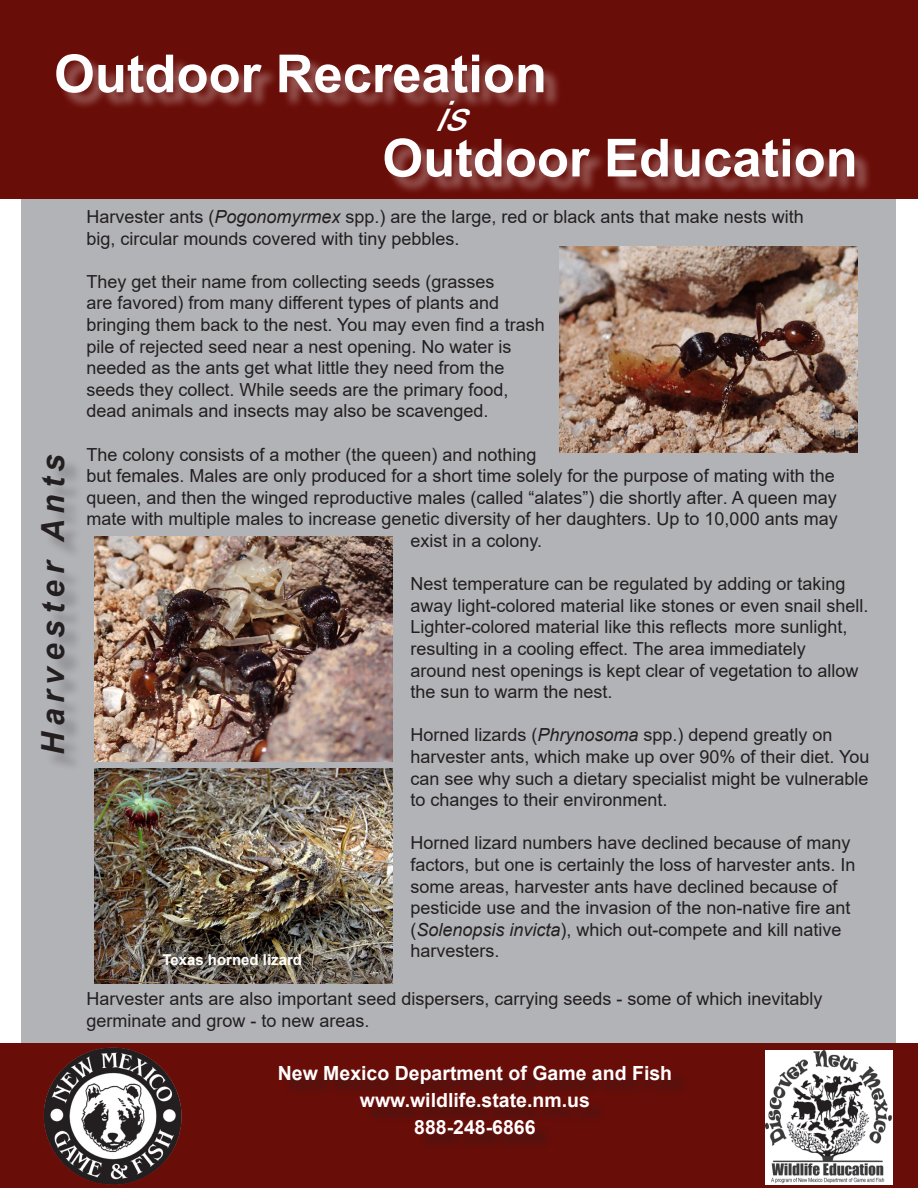
<style>
.page{position:relative;width:918px;height:1188px;background:#fff}
.page>*{position:absolute;margin:0;border:0;box-sizing:border-box;transform-origin:0 0}
.t1{font:700 52.5px "Arial";color:#fff}
.t2{font:italic 42px "Arial";color:#fff}
.t3{font:italic 700 31.8px "Arial";letter-spacing:.19em;color:#231f20}
.t4{font:700 19.5px "Arial";color:#fff}
.t5{font:18px/21.6px "Arial";color:#231f20}
.t6{font:700 15px "Arial";color:#fff}
.s1{font-style:italic}
</style>
<div class="page">
<div style="left:86px;top:188px;width:810px;height:858px;background:#b2b3b7"></div>
<div style="left:0;top:0;width:918px;height:199px;background:#690d08"></div>
<div style="left:58px;top:56px;width:504px;height:55px;background:#fff;opacity:.35"></div>
<div style="left:22px;top:199px;width:64px;height:844px;background:#b2b3b7"></div>
<svg style="left:0;top:1043px;width:918px;height:145px;background:#6c201c"></svg>
<div style="left:44px;top:457px;width:39px;height:315px;background:#231f20;opacity:.29"></div>
<img style="left:71px;top:1048px;width:38px;height:14px">
<div style="left:282px;top:1068px;width:408px;height:84px;background:#231f20;opacity:.49"></div>
<img style="left:765px;top:1051px;width:128px;height:134px">
<div style="left:387px;top:140px;width:486px;height:55px;background:#fff;opacity:.35"></div>
<img style="left:94px;top:536px;width:299px;height:225px">
<img style="left:559px;top:246px;width:299px;height:207px">
<img style="left:94px;top:769px;width:299px;height:215px">
<p class="t1" style="left:54px;top:37px;width:494px">Outdoor Recreation</p>
<h3 class="t3" style="left:32px;top:755px;width:302px;rotate:-90deg">Harvester Ants</h3>
<p class="t2" style="left:434px;top:87px;width:59px">is</p>
<p class="t1" style="left:382px;top:121px;width:477px">Outdoor Education</p>
<p class="t5" style="left:86px;top:206px;width:719px">Harvester ants (<span class="s1">Pogonomyrmex</span> spp.) are the large, red or black ants that make nests with big, circular mounds covered with tiny pebbles.</p>
<p class="t5" style="left:86px;top:270px;width:410px">They get their name from collecting seeds (grasses</p>
<p class="t5" style="left:86px;top:292px;width:414px">are favored) from many different types of plants and</p>
<p class="t5" style="left:86px;top:314px;width:460px">bringing them back to the nest. You may even find a trash</p>
<p class="t5" style="left:86px;top:335px;width:427px">pile of rejected seed near a nest opening. No water is</p>
<p class="t5" style="left:86px;top:357px;width:420px">needed as the ants get what little they need from the</p>
<p class="t5" style="left:86px;top:378px;width:424px">seeds they collect. While seeds are the primary food,</p>
<p class="t5" style="left:86px;top:400px;width:404px">dead animals and insects may also be scavenged.</p>
<p class="t5" style="left:86px;top:443px;width:753px">The colony consists of a mother (the queen) and nothing<br>but females. Males are only produced for a short time solely for the purpose of mating with the queen, and then the winged reproductive males (called “alates”) die shortly after. A queen may mate with multiple males to increase genetic diversity of her daughters. Up to 10,000 ants may</p>
<p class="t5" style="left:410px;top:530px;width:133px">exist in a colony.</p>
<p class="t5" style="left:410px;top:573px;width:437px">Nest temperature can be regulated by adding or taking</p>
<p class="t5" style="left:410px;top:594px;width:460px">away light-colored material like stones or even snail shell.</p>
<p class="t5" style="left:410px;top:616px;width:439px">Lighter-colored material like this reflects more sunlight,</p>
<p class="t5" style="left:410px;top:638px;width:450px">resulting in a cooling effect. The area immediately around nest openings is kept clear of vegetation to allow</p>
<p class="t5" style="left:410px;top:681px;width:204px">the sun to warm the nest.</p>
<p class="t5" style="left:410px;top:724px;width:424px">Horned lizards (<span class="s1">Phrynosoma</span> spp.) depend greatly on</p>
<p class="t5" style="left:410px;top:746px;width:461px;text-align:justify">harvester ants, which make up over 90% of their diet. You can see why such a dietary specialist might be vulnerable to changes to their environment.</p>
<p class="t5" style="left:410px;top:832px;width:442px">Horned lizard numbers have declined because of many</p>
<p class="t5" style="left:410px;top:854px;width:447px">factors, but one is certainly the loss of harvester ants. In some areas, harvester ants have declined because of pesticide use and the invasion of the non-native fire ant</p>
<p class="t5" style="left:410px;top:918px;width:433px">(<span class="s1">Solenopsis invicta</span>), which out-compete and kill native</p>
<p class="t5" style="left:410px;top:940px;width:91px">harvesters.</p>
<p class="t5" style="left:86px;top:988px;width:738px">Harvester ants are also important seed dispersers, carrying seeds - some of which inevitably</p>
<p class="t5" style="left:86px;top:1009px;width:285px">germinate and grow - to new areas.</p>
<p class="t6" style="left:162px;top:949px;width:141px">Texas horned lizard</p>
<p class="t4" style="left:278px;top:1059px;width:396px">New Mexico Department of Game and Fish</p>
<p class="t4" style="left:360px;top:1086px;width:232px">www.wildlife.state.nm.us</p>
<p class="t4" style="left:414px;top:1113px;width:123px">888-248-6866</p>
</div>
